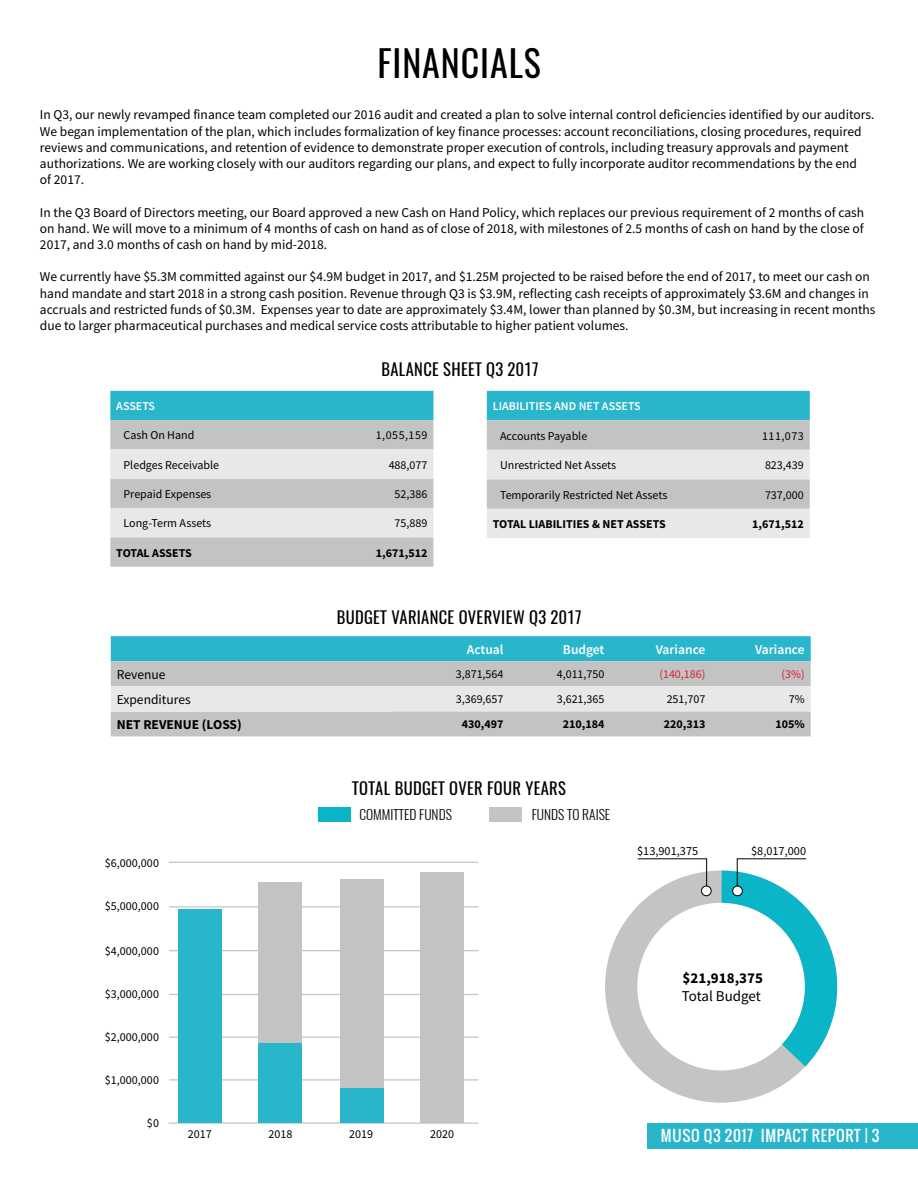
<style>
.page{position:relative;width:918px;height:1188px;background:#fff}
.page>*{position:absolute;margin:0;border:0;box-sizing:border-box;transform-origin:0 0}
.t1{font:36px "Oswald";letter-spacing:.025em;color:#000}
.t2{font:16.5px "Oswald";letter-spacing:.02em;color:#000}
.t3{font:15px "Oswald";letter-spacing:.05em;color:#fff}
.t4{font:700 15px "Source Sans Pro";color:#000}
.t5{font:15px "Source Sans Pro";letter-spacing:-.01em;color:#000}
.t6{font:13.5px/16.2px "Source Sans Pro";color:#000}
.t7{font:600 13.5px "Source Sans Pro";color:#fff}
.t8{font:300 13.5px "Oswald";color:#000}
.t9{font:700 13.5px "Source Sans Pro";color:#000}
.t10{font:12.3px "Source Sans Pro";color:#000}
.t11{font:12.15px "Source Sans Pro";color:#000}
.t12{font:12px "Source Sans Pro";color:#000}
.t13{font:700 12px "Source Sans Pro";color:#000}
.t14{font:600 12px "Source Sans Pro";color:#fff}
.t15{font:12px "Source Sans Pro";color:#d2232a}
.t16{font:700 12px "Source Sans Pro";letter-spacing:-.02em;color:#000}
</style>
<div class="page">
<div style="left:647px;top:1123px;width:271px;height:25px;background:#29b5ca"></div>
<svg style="left:605px;top:870px;width:200px;height:233px"></svg>
<svg style="left:487px;top:391px;width:323px;height:147px;background:#b4cfd3"></svg>
<div style="left:110px;top:391px;width:323px;height:29px;background:#29b5ca"></div>
<div style="left:110px;top:420px;width:323px;height:147px;background:#c4c3c3"></div>
<svg style="left:110px;top:449px;width:323px;height:88px;background:#dcdbdb"></svg>
<div style="left:111px;top:636px;width:700px;height:25px;background:#29b5ca"></div>
<div style="left:111px;top:661px;width:700px;height:75px;background:#c4c3c3"></div>
<div style="left:111px;top:686px;width:280px;height:25px;background:#e9e8e7"></div>
<div style="left:391px;top:686px;width:420px;height:25px;background:#e9e8e7"></div>
<svg style="left:637px;top:858px;width:70px;height:33px"></svg>
<div style="left:701px;top:886px;width:10px;height:10px;background:#fff;border-radius:50%"></div>
<div style="left:701px;top:886px;width:11px;height:10px;border:1px solid #000;border-radius:50%"></div>
<div style="left:319px;top:807px;width:32px;height:15px;background:#09b4c7"></div>
<div style="left:489px;top:807px;width:33px;height:15px;background:#c4c4c2"></div>
<hr style="left:169px;top:906px;width:309px;height:1px;background:#464544">
<hr style="left:169px;top:862px;width:309px;height:1px;background:#464544">
<hr style="left:169px;top:1122px;width:309px;height:2px;background:#464544">
<hr style="left:169px;top:950px;width:309px;height:1px;background:#464544">
<hr style="left:169px;top:994px;width:309px;height:1px;background:#464544">
<hr style="left:169px;top:1037px;width:309px;height:1px;background:#464544">
<hr style="left:169px;top:1079px;width:309px;height:2px;background:#464544">
<div style="left:259px;top:883px;width:43px;height:221px;background:#c4c3c3"></div>
<div style="left:259px;top:1043px;width:43px;height:80px;background:#29b5ca"></div>
<div style="left:341px;top:879px;width:43px;height:227px;background:#c4c3c3"></div>
<div style="left:341px;top:1089px;width:43px;height:34px;background:#29b5ca"></div>
<div style="left:421px;top:873px;width:43px;height:250px;background:#c4c3c3"></div>
<div style="left:179px;top:910px;width:43px;height:213px;background:#29b5ca"></div>
<svg style="left:722px;top:858px;width:115px;height:209px"></svg>
<div style="left:733px;top:886px;width:9px;height:10px;background:#fff;border-radius:50%"></div>
<div style="left:732px;top:886px;width:11px;height:10px;border:1px solid #000;border-radius:50%"></div>
<h1 class="t1" style="left:378px;top:38px;width:165px">FINANCIALS</h1>
<p class="t6" style="left:40px;top:107px;width:836px">In Q3, our newly revamped finance team completed our 2016 audit and created a plan to solve internal control deficiencies identified by our auditors.<br>We began implementation of the plan, which includes formalization of key finance processes: account reconciliations, closing procedures, required reviews and communications, and retention of evidence to demonstrate proper execution of controls, including treasury approvals and payment authorizations. We are working closely with our auditors regarding our plans, and expect to fully incorporate auditor recommendations by the end<br>of 2017.</p>
<p class="t6" style="left:40px;top:204px;width:826px;text-align:justify">In the Q3 Board of Directors meeting, our Board approved a new Cash on Hand Policy, which replaces our previous requirement of 2 months of cash on hand. We will move to a minimum of 4 months of cash on hand as of close of 2018, with milestones of 2.5 months of cash on hand by the close of 2017, and 3.0 months of cash on hand by mid-2018.</p>
<p class="t6" style="left:40px;top:269px;width:837px">We currently have $5.3M committed against our $4.9M budget in 2017, and $1.25M projected to be raised before the end of 2017, to meet our cash on hand mandate and start 2018 in a strong cash position. Revenue through Q3 is $3.9M, reflecting cash receipts of approximately $3.6M and changes in accruals and restricted funds of $0.3M. Expenses year to date are approximately $3.4M, lower than planned by $0.3M, but increasing in recent months due to larger pharmaceutical purchases and medical service costs attributable to higher patient volumes.</p>
<p class="t2" style="left:382px;top:358px;width:159px">BALANCE SHEET Q3 2017</p>
<p class="t14" style="left:493px;top:398px;width:149px">LIABILITIES AND NET ASSETS</p>
<p class="t12" style="left:500px;top:428px;width:89px">Accounts Payable</p>
<p class="t12" style="left:762px;top:428px;width:43px">111,073</p>
<p class="t12" style="left:500px;top:457px;width:118px">Unrestricted Net Assets</p>
<p class="t12" style="left:765px;top:457px;width:40px">823,439</p>
<p class="t12" style="left:500px;top:487px;width:169px">Temporarily Restricted Net Assets</p>
<p class="t12" style="left:765px;top:487px;width:40px">737,000</p>
<p class="t13" style="left:493px;top:516px;width:174px">TOTAL LIABILITIES &amp; NET ASSETS</p>
<p class="t13" style="left:752px;top:516px;width:53px">1,671,512</p>
<p class="t14" style="left:116px;top:398px;width:40px">ASSETS</p>
<p class="t12" style="left:124px;top:428px;width:72px">Cash On Hand</p>
<p class="t12" style="left:376px;top:428px;width:53px">1,055,159</p>
<p class="t12" style="left:124px;top:457px;width:97px">Pledges Receivable</p>
<p class="t12" style="left:389px;top:457px;width:40px">488,077</p>
<p class="t12" style="left:124px;top:486px;width:89px">Prepaid Expenses</p>
<p class="t12" style="left:395px;top:486px;width:34px">52,386</p>
<p class="t12" style="left:124px;top:516px;width:89px">Long-Term Assets</p>
<p class="t12" style="left:395px;top:516px;width:34px">75,889</p>
<p class="t16" style="left:116px;top:544px;width:77px">TOTAL ASSETS</p>
<p class="t13" style="left:376px;top:544px;width:53px">1,671,512</p>
<p class="t2" style="left:337px;top:606px;width:246px">BUDGET VARIANCE OVERVIEW Q3 2017</p>
<p class="t7" style="left:467px;top:640px;width:38px">Actual</p>
<p class="t7" style="left:563px;top:640px;width:43px">Budget</p>
<p class="t7" style="left:656px;top:640px;width:51px">Variance</p>
<p class="t7" style="left:755px;top:640px;width:51px">Variance</p>
<p class="t6" style="left:117px;top:666px;width:50px">Revenue</p>
<p class="t12" style="left:456px;top:667px;width:49px">3,871,564</p>
<p class="t12" style="left:557px;top:667px;width:49px">4,011,750</p>
<p class="t15" style="left:659px;top:667px;width:48px">(140,186)</p>
<p class="t15" style="left:782px;top:667px;width:25px">(3%)</p>
<p class="t6" style="left:117px;top:691px;width:75px">Expenditures</p>
<p class="t12" style="left:456px;top:692px;width:49px">3,369,657</p>
<p class="t12" style="left:557px;top:692px;width:49px">3,621,365</p>
<p class="t12" style="left:667px;top:692px;width:40px">251,707</p>
<p class="t12" style="left:789px;top:692px;width:17px">7%</p>
<p class="t9" style="left:117px;top:715px;width:127px">NET REVENUE (LOSS)</p>
<p class="t13" style="left:462px;top:716px;width:43px">430,497</p>
<p class="t13" style="left:563px;top:716px;width:43px">210,184</p>
<p class="t13" style="left:664px;top:716px;width:43px">220,313</p>
<p class="t13" style="left:775px;top:716px;width:31px">105%</p>
<p class="t2" style="left:352px;top:777px;width:215px">TOTAL BUDGET OVER FOUR YEARS</p>
<p class="t11" style="left:105px;top:855px;width:56px">$6,000,000</p>
<p class="t11" style="left:105px;top:898px;width:56px">$5,000,000</p>
<p class="t11" style="left:105px;top:944px;width:56px">$4,000,000</p>
<p class="t11" style="left:105px;top:986px;width:56px">$3,000,000</p>
<p class="t11" style="left:105px;top:1029px;width:56px">$2,000,000</p>
<p class="t11" style="left:105px;top:1072px;width:56px">$1,000,000</p>
<p class="t11" style="left:147px;top:1115px;width:14px">$0</p>
<p class="t11" style="left:188px;top:1126px;width:26px">2017</p>
<p class="t8" style="left:359px;top:806px;width:94px">COMMITTED FUNDS</p>
<p class="t8" style="left:532px;top:806px;width:80px">FUNDS TO RAISE</p>
<p class="t10" style="left:637px;top:843px;width:63px">$13,901,375</p>
<p class="t10" style="left:751px;top:843px;width:56px">$8,017,000</p>
<p class="t4" style="left:683px;top:968px;width:82px">$21,918,375</p>
<p class="t5" style="left:682px;top:987px;width:81px">Total Budget</p>
<p class="t11" style="left:269px;top:1126px;width:26px">2018</p>
<p class="t11" style="left:349px;top:1126px;width:26px">2019</p>
<p class="t11" style="left:430px;top:1126px;width:26px">2020</p>
<p class="t3" style="left:661px;top:1124px;width:220px">MUSO Q3 2017 IMPACT REPORT | 3</p>
</div>
